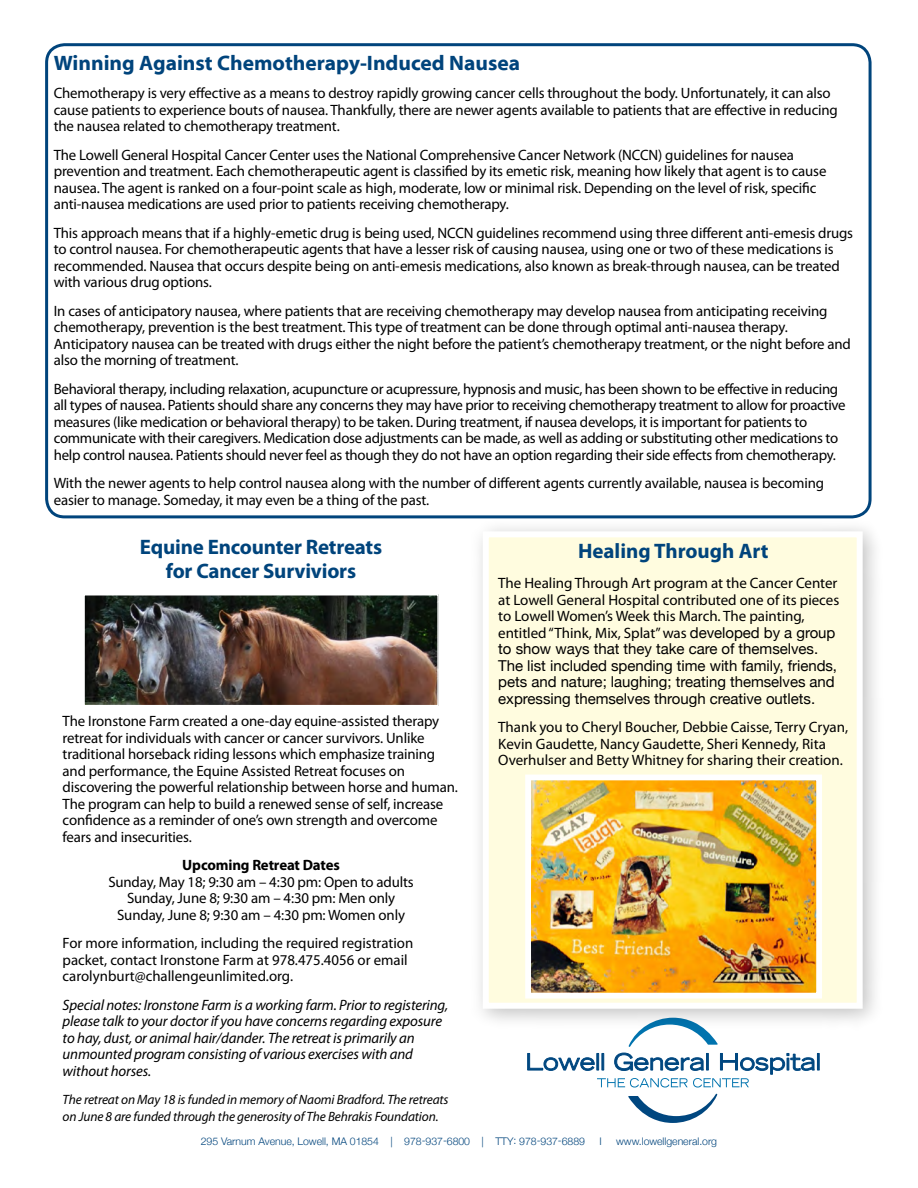
<style>
.page{position:relative;width:918px;height:1188px;background:#fff}
.page>*{position:absolute;margin:0;border:0;box-sizing:border-box;transform-origin:0 0}
.t1{font:700 21px/24px "Myriad Pro";letter-spacing:-.01em;color:#00447c;text-align:center}
.t2{font:700 21px "Myriad Web Pro";color:#00447c}
.t3{font:15px/16.5px "Myriad Pro";letter-spacing:-.01em;color:#000}
.t4{font:italic 15px/16.5px "Myriad Pro";letter-spacing:-.01em;color:#000}
.t5{font:15px/16.5px "Helvetica Neue";letter-spacing:-.005em;color:#000}
.t6{font:700 15px "Myriad Pro";letter-spacing:-.01em;color:#000}
.t7{font:italic 13.5px/16.5px "Myriad Pro";letter-spacing:-.01em;color:#000}
.t8{font:300 10.5px "Helvetica Neue";letter-spacing:-.005em;color:#00447c}
.s1{font-family:"Helvetica Neue"}
</style>
<div class="page">
<div style="left:45px;top:43px;width:827px;height:475px;border:3px solid #00447c;border-radius:18px"></div>
<svg style="left:629px;top:1031px;width:89px;height:16px"></svg>
<svg style="left:527px;top:1053px;width:292px;height:35px"></svg>
<svg style="left:628px;top:1094px;width:89px;height:29px"></svg>
<div style="left:469px;top:517px;width:416px;height:514px;background:#000;opacity:.25"></div>
<div style="left:483px;top:531px;width:380px;height:478px;background:#fffcdf;border:6px solid #fff"></div>
<img style="left:532px;top:782px;width:283px;height:210px">
<div style="left:525px;top:775px;width:297px;height:224px;border:6px solid #fff"></div>
<img style="left:86px;top:597px;width:350px;height:106px">
<div style="left:83px;top:594px;width:356px;height:112px;border:2px solid #fff"></div>
<h1 class="t2" style="left:54px;top:51px;width:468px">Winning Against Chemotherapy-Induced Nausea</h1>
<p class="t3" style="left:54px;top:85px;width:786px">Chemotherapy is very effective as a means to destroy rapidly growing cancer cells throughout the body. Unfortunately, it can also cause patients to experience bouts of nausea. Thankfully, there are newer agents available to patients that are effective in reducing the nausea related to chemotherapy treatment.</p>
<p class="t3" style="left:54px;top:146px;width:774px">The Lowell General Hospital Cancer Center uses the National Comprehensive Cancer Network (NCCN) guidelines for nausea prevention and treatment. Each chemotherapeutic agent is classified by its emetic risk, meaning how likely that agent is to cause nausea. The agent is ranked on a four-point scale as high, moderate, low or minimal risk. Depending on the level of risk, specific anti-nausea medications are used prior to patients receiving chemotherapy.</p>
<p class="t3" style="left:54px;top:224px;width:801px">This approach means that if a highly-emetic drug is being used, NCCN guidelines recommend using three different anti-emesis drugs to control nausea. For chemotherapeutic agents that have a lesser risk of causing nausea, using one or two of these medications is recommended. Nausea that occurs despite being on anti-emesis medications, also known as break-through nausea, can be treated with various drug options.</p>
<p class="t3" style="left:54px;top:302px;width:799px">In cases of anticipatory nausea, where patients that are receiving chemotherapy may develop nausea from anticipating receiving chemotherapy, prevention is the best treatment. This type of treatment can be done through optimal anti-nausea therapy.<br>Anticipatory nausea can be treated with drugs either the night before the patient’s chemotherapy treatment, or the night before and also the morning of treatment.</p>
<p class="t3" style="left:54px;top:380px;width:793px">Behavioral therapy, including relaxation, acupuncture or acupressure, hypnosis and music, has been shown to be effective in reducing all types of nausea. Patients should share any concerns they may have prior to receiving chemotherapy treatment to allow for proactive measures (like medication or behavioral therapy) to be taken. During treatment, if nausea develops, it is important for patients to communicate with their caregivers. Medication dose adjustments can be made, as well as adding or substituting other medications to help control nausea. Patients should never feel as though they do not have an option regarding their side effects from chemotherapy.</p>
<p class="t3" style="left:54px;top:475px;width:772px">With the newer agents to help control nausea along with the number of different agents currently available, nausea is becoming easier to manage. Someday, it may even be a thing of the past.</p>
<h1 class="t1" style="left:578px;top:538px;width:192px">Healing Through Art</h1>
<p class="t3" style="left:498px;top:575px;width:343px">The Healing Through Art program at the Cancer Center at Lowell General Hospital contributed one of its pieces to Lowell Women’s Week this March. The painting, entitled “Think, Mix, Splat” was <span class="s1">developed by a group</span></p>
<p class="t5" style="left:498px;top:640px;width:340px">to show ways that they take care of themselves.<br>The list included spending time with family, friends, pets and nature; laughing; treating themselves and expressing themselves through creative outlets.</p>
<p class="t3" style="left:498px;top:719px;width:351px">Thank you to Cheryl Boucher, Debbie Caisse, Terry Cryan,<br>Kevin Gaudette, Nancy Gaudette, Sheri Kennedy, Rita<br>Overhulser and Betty Whitney for sharing their creation.</p>
<h1 class="t1" style="left:140px;top:534px;width:244px">Equine Encounter Retreats for Cancer Surviviors</h1>
<p class="t3" style="left:63px;top:713px;width:397px">The Ironstone Farm created a one-day equine-assisted therapy retreat for individuals with cancer or cancer survivors. Unlike traditional horseback riding lessons which emphasize training and performance, the Equine Assisted Retreat focuses on discovering the powerful relationship between horse and human.<br>The program can help to build a renewed sense of self, increase confidence as a reminder of one’s own strength and overcome fears and insecurities.</p>
<p class="t6" style="left:182px;top:855px;width:159px">Upcoming Retreat Dates</p>
<p class="t3" style="left:108px;top:873px;width:307px;text-align:center">Sunday, May 18; 9:30 am – 4:30 pm: Open to adults<br>Sunday, June 8; 9:30 am – 4:30 pm: Men only<br>Sunday, June 8; 9:30 am – 4:30 pm: Women only</p>
<p class="t3" style="left:63px;top:935px;width:352px">For more information, including the required registration packet, contact Ironstone Farm at 978.475.4056 or email carolynburt@challengeunlimited.org.</p>
<p class="t4" style="left:63px;top:996px;width:387px">Special notes: Ironstone Farm is a working farm. Prior to registering, please talk to your doctor if you have concerns regarding exposure to hay, dust, or animal hair/dander. The retreat is primarily an unmounted program consisting of various exercises with and without horses.</p>
<p class="t7" style="left:63px;top:1091px;width:387px">The retreat on May 18 is funded in memory of Naomi Bradford. The retreats on June 8 are funded through the generosity of The Behrakis Foundation.</p>
<p class="t8" style="left:201px;top:1135px;width:386px">295 Varnum Avenue, Lowell, MA 01854 | 978-937-6800 | TTY: 978-937-6889</p>
<p class="t8" style="left:599px;top:1135px;width:4px">I</p>
<p class="t8" style="left:616px;top:1135px;width:102px">www.lowellgeneral.org</p>
</div>
